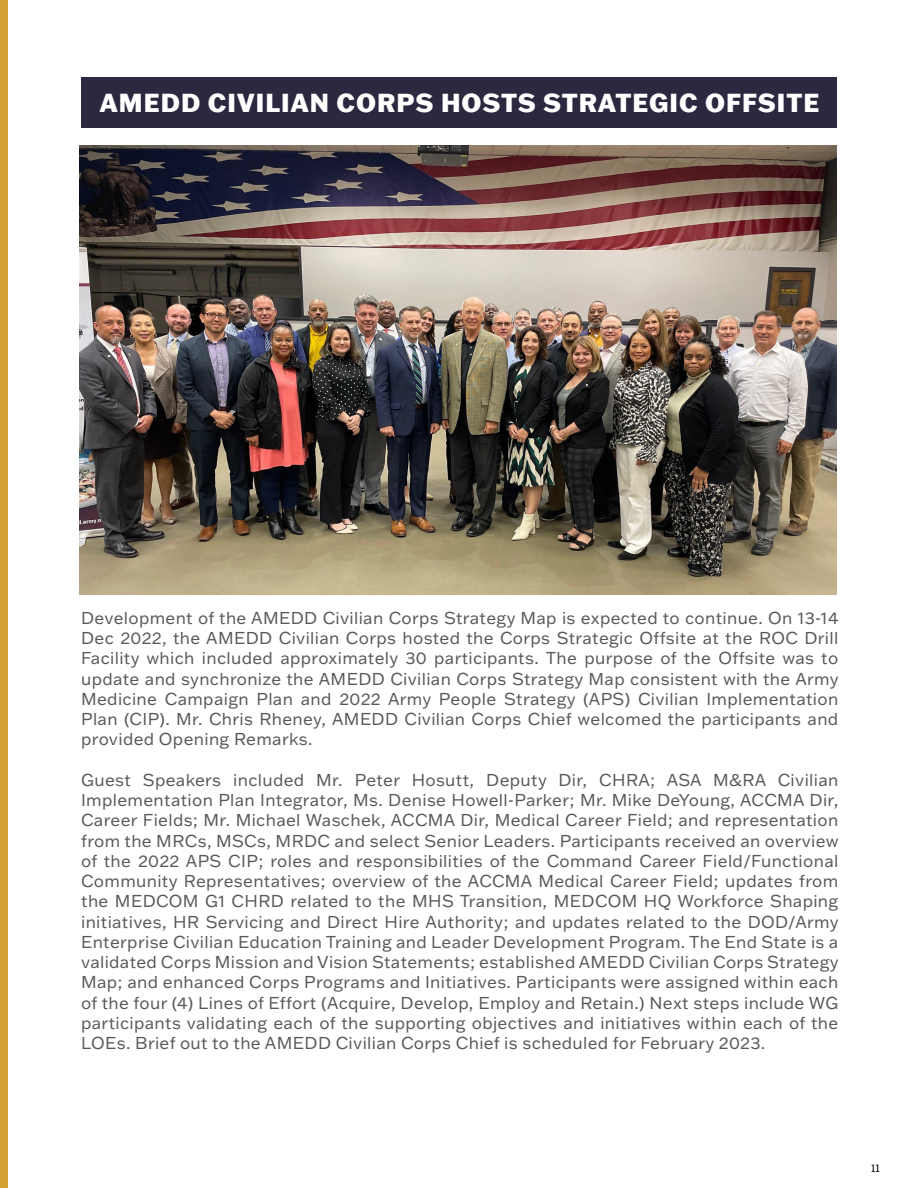
<style>
.page{position:relative;width:918px;height:1188px;background:#fff}
.page>*{position:absolute;margin:0;border:0;box-sizing:border-box;transform-origin:0 0}
.t1{font:800 25.5px "Franklin Gothic ATF";letter-spacing:.04em;color:#fff}
.t2{font:16.8px/20.2px "Franklin Gothic ATF";letter-spacing:.02em;color:#58595b;text-align:justify}
.t3{font:10.5px "Roboto Slab";color:#000}
</style>
<div class="page">
<div style="left:81px;top:78px;width:756px;height:50px;background:#2a2940"></div>
<div style="left:0;top:0;width:8px;height:1188px;background:#d4a136"></div>
<img style="left:80px;top:145px;width:757px;height:450px">
<h1 class="t1" style="left:100px;top:86px;width:721px">AMEDD CIVILIAN CORPS HOSTS STRATEGIC OFFSITE</h1>
<p class="t2" style="left:81px;top:607px;width:759px">Development of the AMEDD Civilian Corps Strategy Map is expected to continue. On 13-14<br>Dec 2022, the AMEDD Civilian Corps hosted the Corps Strategic Offsite at the ROC Drill Facility which included approximately 30 participants. The purpose of the Offsite was to update and synchronize the AMEDD Civilian Corps Strategy Map consistent with the Army Medicine Campaign Plan and 2022 Army People Strategy (APS) Civilian Implementation Plan (CIP). Mr. Chris Rheney, AMEDD Civilian Corps Chief welcomed the participants and provided Opening Remarks.</p>
<p class="t2" style="left:81px;top:769px;width:759px">Guest Speakers included Mr. Peter Hosutt, Deputy Dir, CHRA; ASA M&amp;RA Civilian Implementation Plan Integrator, Ms. Denise Howell-Parker; Mr. Mike DeYoung, ACCMA Dir, Career Fields; Mr. Michael Waschek, ACCMA Dir, Medical Career Field; and representation from the MRCs, MSCs, MRDC and select Senior Leaders. Participants received an overview of the 2022 APS CIP; roles and responsibilities of the Command Career Field/Functional Community Representatives; overview of the ACCMA Medical Career Field; updates from the MEDCOM G1 CHRD related to the MHS Transition, MEDCOM HQ Workforce Shaping initiatives, HR Servicing and Direct Hire Authority; and updates related to the DOD/Army Enterprise Civilian Education Training and Leader Development Program. The End State is a validated Corps Mission and Vision Statements; established AMEDD Civilian Corps Strategy Map; and enhanced Corps Programs and Initiatives. Participants were assigned within each of the four (4) Lines of Effort (Acquire, Develop, Employ and Retain.) Next steps include WG participants validating each of the supporting objectives and initiatives within each of the LOEs. Brief out to the AMEDD Civilian Corps Chief is scheduled for February 2023.</p>
<p class="t3" style="left:871px;top:1161px;width:10px">11</p>
</div>
